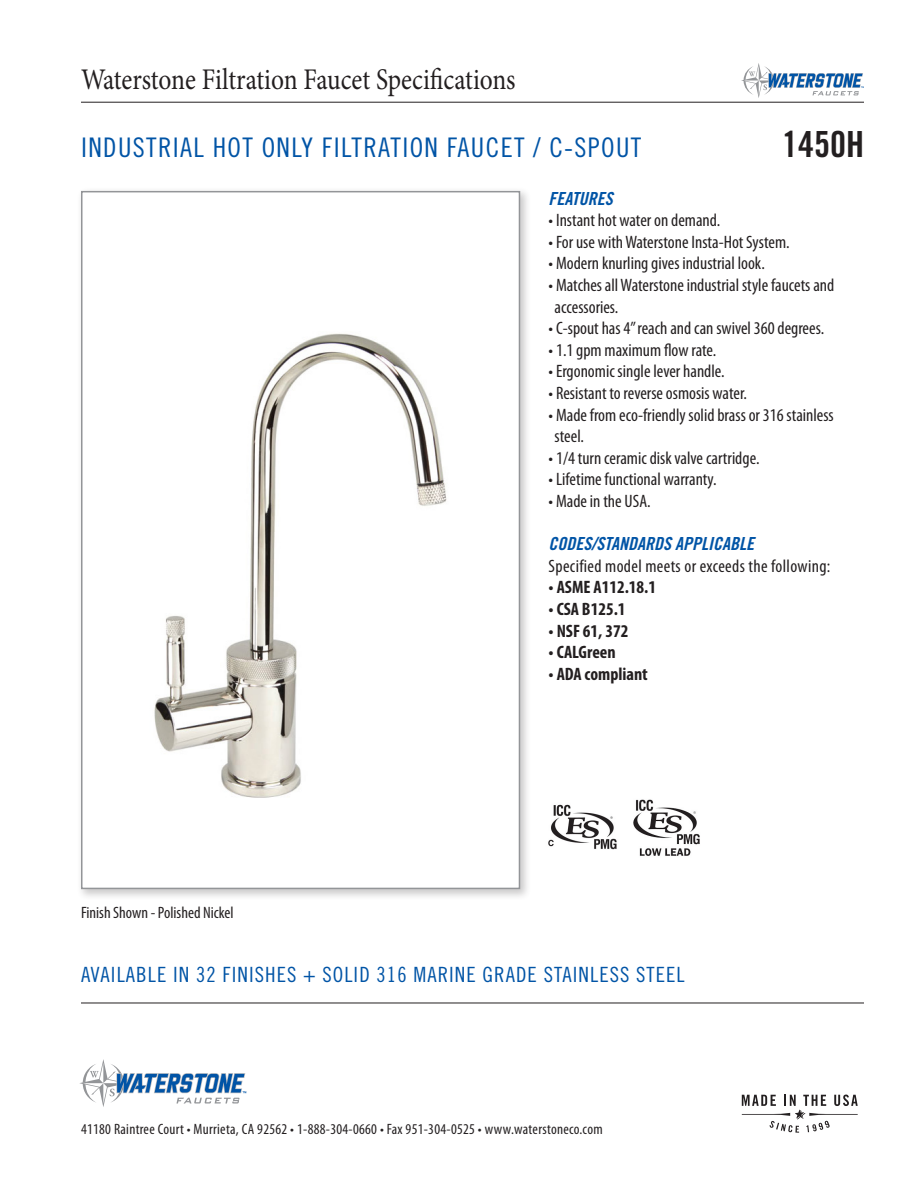
<style>
.page{position:relative;width:918px;height:1188px;background:#fff}
.page>*{position:absolute;margin:0;border:0;box-sizing:border-box;transform-origin:0 0}
.t1{font:36px "Trade Gothic Bold Cond Twenty";color:#231f20}
.t2{font:30px "Minion Pro";color:#231f20;scale:.85 1}
.t3{font:27px "Trade Gothic Cond Eighteen";letter-spacing:.05em;color:#0154a6}
.t4{font:21px "Trade Gothic Cond Eighteen";letter-spacing:.05em;color:#0154a6}
.t5{font:condensed 18px/21.6px "Myriad Pro";color:#231f20}
.t6{font:700 condensed 18px "Myriad Pro";color:#231f20}
.t7{font:condensed 18px "Myriad Pro";letter-spacing:.02em;color:#231f20}
.t8{font:18px "Trade Gothic Bold Cond Twenty Obl";color:#0154a6}
.t9{font:condensed 16.5px "Myriad Pro";color:#231f20}
.t10{font:condensed 15px "Myriad Pro";letter-spacing:.02em;color:#231f20}
</style>
<div class="page">
<svg style="left:742px;top:1095px;width:116px;height:38px"></svg>
<hr style="left:81px;top:1003px;width:783px;height:1px;background:#231f20">
<svg style="left:79px;top:1059px;width:167px;height:48px"></svg>
<hr style="left:81px;top:102px;width:783px;height:1px;background:#231f20">
<svg style="left:741px;top:63px;width:123px;height:35px"></svg>
<img style="left:633px;top:799px;width:67px;height:57px">
<img style="left:548px;top:804px;width:69px;height:46px">
<div style="left:76px;top:186px;width:455px;height:715px;background:#231f20;opacity:.24"></div>
<div style="left:82px;top:192px;width:437px;height:696px;background:#fff"></div>
<img style="left:154px;top:333px;width:293px;height:465px">
<div style="left:81px;top:191px;width:439px;height:698px;border:2px solid #939598"></div>
<h2 class="t2" style="left:81px;top:60px;width:513px">Waterstone Filtration Faucet Specifications</h2>
<p class="t3" style="left:81px;top:131px;width:562px">INDUSTRIAL HOT ONLY FILTRATION FAUCET / C-SPOUT</p>
<p class="t1" style="left:782px;top:122px;width:83px">1450H</p>
<p class="t9" style="left:81px;top:903px;width:154px">Finish Shown - Polished Nickel</p>
<p class="t8" style="left:549px;top:187px;width:66px">FEATURES</p>
<p class="t5" style="left:549px;top:209px;width:173px">• Instant hot water on demand.</p>
<p class="t5" style="left:549px;top:231px;width:243px">• For use with Waterstone Insta-Hot System.</p>
<p class="t5" style="left:549px;top:253px;width:218px">• Modern knurling gives industrial look.</p>
<p class="t5" style="left:555px;top:274px;width:281px;text-indent:-6px">• Matches all Waterstone industrial style faucets and accessories.</p>
<p class="t5" style="left:549px;top:317px;width:277px">• C-spout has 4” reach and can swivel 360 degrees.</p>
<p class="t5" style="left:549px;top:339px;width:169px">• 1.1 gpm maximum flow rate.</p>
<p class="t5" style="left:549px;top:361px;width:178px">• Ergonomic single lever handle.</p>
<p class="t5" style="left:549px;top:382px;width:200px">• Resistant to reverse osmosis water.</p>
<p class="t5" style="left:555px;top:404px;width:281px;text-indent:-6px">• Made from eco-friendly solid brass or 316 stainless steel.</p>
<p class="t5" style="left:549px;top:447px;width:212px">• 1/4 turn ceramic disk valve cartridge.</p>
<p class="t5" style="left:549px;top:469px;width:169px">• Lifetime functional warranty.</p>
<p class="t5" style="left:549px;top:490px;width:104px">• Made in the USA.</p>
<p class="t8" style="left:549px;top:533px;width:207px">CODES/STANDARDS APPLICABLE</p>
<p class="t7" style="left:549px;top:555px;width:283px">Specified model meets or exceeds the following:</p>
<p class="t6" style="left:549px;top:576px;width:109px">• ASME A112.18.1</p>
<p class="t6" style="left:549px;top:598px;width:78px">• CSA B125.1</p>
<p class="t6" style="left:549px;top:619px;width:81px">• NSF 61, 372</p>
<p class="t6" style="left:549px;top:641px;width:69px">• CALGreen</p>
<p class="t6" style="left:549px;top:663px;width:101px">• ADA compliant</p>
<p class="t4" style="left:81px;top:962px;width:605px">AVAILABLE IN 32 FINISHES + SOLID 316 MARINE GRADE STAINLESS STEEL</p>
<p class="t10" style="left:81px;top:1119px;width:523px">41180 Raintree Court • Murrieta, CA 92562 • 1-888-304-0660 • Fax 951-304-0525 • www.waterstoneco.com</p>
</div>
